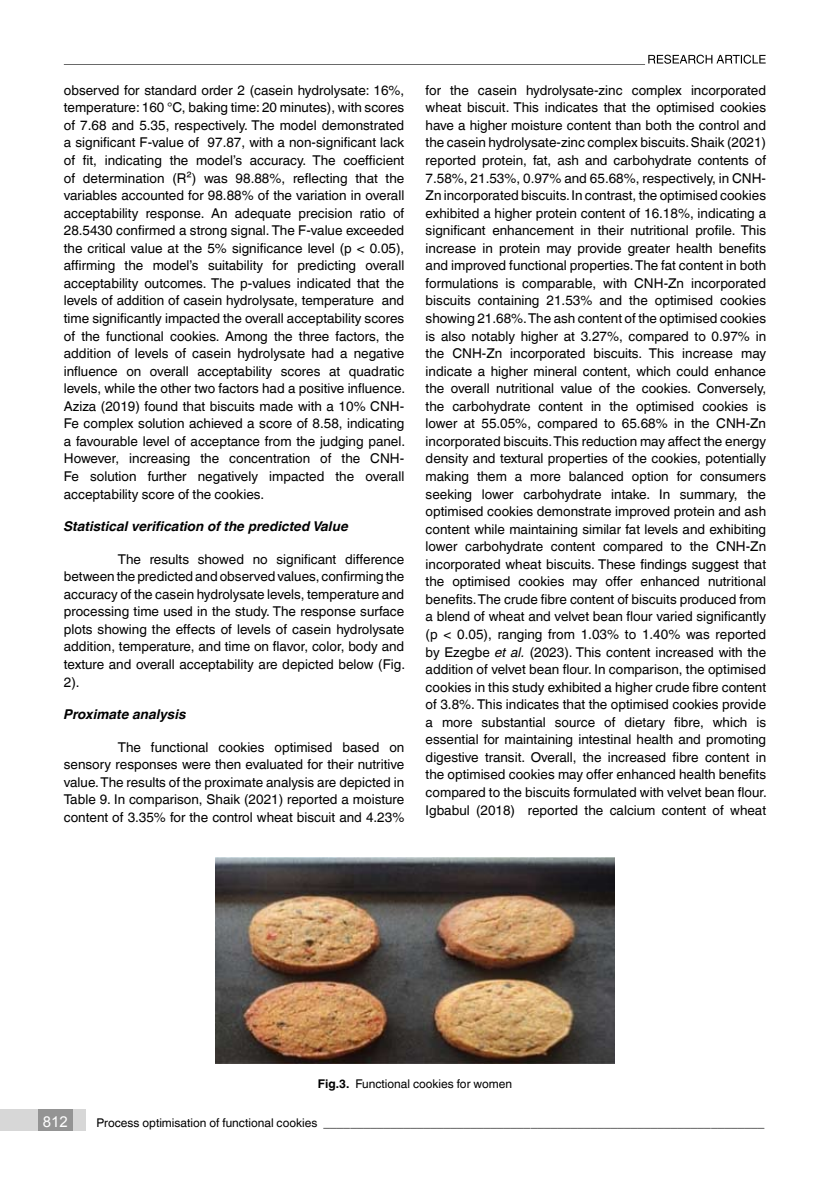
<style>
.page{position:relative;width:830px;height:1191px;background:#fff}
.page>*{position:absolute;margin:0;border:0;box-sizing:border-box;transform-origin:0 0}
.t1{font:15px "Arial";color:#fff}
.t2{font:13.5px/17.5px "Helvetica World";color:#000;text-align:justify}
.t3{font:italic 700 13.5px "Helvetica World";color:#000}
.t4{font:12px "Helvetica World";color:#000}
.s1{font-style:italic}
.s2{font-weight:700}
</style>
<div class="page">
<svg style="left:64px;top:55px;width:701px;height:10px"></svg>
<img style="left:216px;top:857px;width:397px;height:206px">
<div style="left:0;top:1109px;width:85px;height:21px;background:#d7d7d7"></div>
<div style="left:38px;top:1109px;width:34px;height:21px;background:#949494"></div>
<p class="t2" style="left:64px;top:81px;width:342px">observed for standard order 2 (casein hydrolysate: 16%, temperature: 160 °C, baking time: 20 minutes), with scores of 7.68 and 5.35, respectively. The model demonstrated a significant F-value of 97.87, with a non-significant lack of fit, indicating the model’s accuracy. The coefficient of determination (R²) was 98.88%, reflecting that the variables accounted for 98.88% of the variation in overall acceptability response. An adequate precision ratio of 28.5430 confirmed a strong signal. The F-value exceeded the critical value at the 5% significance level (p &lt; 0.05), affirming the model’s suitability for predicting overall acceptability outcomes. The p-values indicated that the levels of addition of casein hydrolysate, temperature and time significantly impacted the overall acceptability scores of the functional cookies. Among the three factors, the addition of levels of casein hydrolysate had a negative influence on overall acceptability scores at quadratic levels, while the other two factors had a positive influence.<br>Aziza (2019) found that biscuits made with a 10% CNH-Fe complex solution achieved a score of 8.58, indicating a favourable level of acceptance from the judging panel.<br>However, increasing the concentration of the CNH-Fe solution further negatively impacted the overall acceptability score of the cookies.</p>
<p class="t3" style="left:64px;top:518px;width:286px">Statistical verification of the predicted Value</p>
<p class="t2" style="left:64px;top:550px;width:342px;text-indent:54px">The results showed no significant difference between the predicted and observed values, confirming the accuracy of the casein hydrolysate levels, temperature and processing time used in the study. The response surface plots showing the effects of levels of casein hydrolysate addition, temperature, and time on flavor, color, body and texture and overall acceptability are depicted below (Fig.<br>2).</p>
<p class="t3" style="left:64px;top:706px;width:124px">Proximate analysis</p>
<p class="t2" style="left:64px;top:738px;width:342px;text-indent:54px">The functional cookies optimised based on sensory responses were then evaluated for their nutritive value. The results of the proximate analysis are depicted in Table 9. In comparison, Shaik (2021) reported a moisture content of 3.35% for the control wheat biscuit and 4.23%</p>
<p class="t2" style="left:425px;top:81px;width:342px">for the casein hydrolysate-zinc complex incorporated wheat biscuit. This indicates that the optimised cookies have a higher moisture content than both the control and the casein hydrolysate-zinc complex biscuits. Shaik (2021) reported protein, fat, ash and carbohydrate contents of 7.58%, 21.53%, 0.97% and 65.68%, respectively, in CNH-Zn incorporated biscuits. In contrast, the optimised cookies exhibited a higher protein content of 16.18%, indicating a significant enhancement in their nutritional profile. This increase in protein may provide greater health benefits and improved functional properties. The fat content in both formulations is comparable, with CNH-Zn incorporated biscuits containing 21.53% and the optimised cookies showing 21.68%. The ash content of the optimised cookies is also notably higher at 3.27%, compared to 0.97% in the CNH-Zn incorporated biscuits. This increase may indicate a higher mineral content, which could enhance the overall nutritional value of the cookies. Conversely, the carbohydrate content in the optimised cookies is lower at 55.05%, compared to 65.68% in the CNH-Zn incorporated biscuits. This reduction may affect the energy density and textural properties of the cookies, potentially making them a more balanced option for consumers seeking lower carbohydrate intake. In summary, the optimised cookies demonstrate improved protein and ash content while maintaining similar fat levels and exhibiting lower carbohydrate content compared to the CNH-Zn incorporated wheat biscuits. These findings suggest that the optimised cookies may offer enhanced nutritional benefits. The crude fibre content of biscuits produced from a blend of wheat and velvet bean flour varied significantly (p &lt; 0.05), ranging from 1.03% to 1.40% was reported by Ezegbe <span class="s1">et al.</span> (2023). This content increased with the addition of velvet bean flour. In comparison, the optimised cookies in this study exhibited a higher crude fibre content of 3.8%. This indicates that the optimised cookies provide a more substantial source of dietary fibre, which is essential for maintaining intestinal health and promoting digestive transit. Overall, the increased fibre content in the optimised cookies may offer enhanced health benefits compared to the biscuits formulated with velvet bean flour.<br>Igbabul (2018) reported the calcium content of wheat</p>
<p class="t4" style="left:318px;top:1076px;width:195px"><span class="s2">Fig.3.</span> Functional cookies for women</p>
<p class="t1" style="left:43px;top:1111px;width:27px">812</p>
<p class="t4" style="left:96px;top:1115px;width:669px">Process optimisation of functional cookies __________________________________________________________________</p>
</div>
